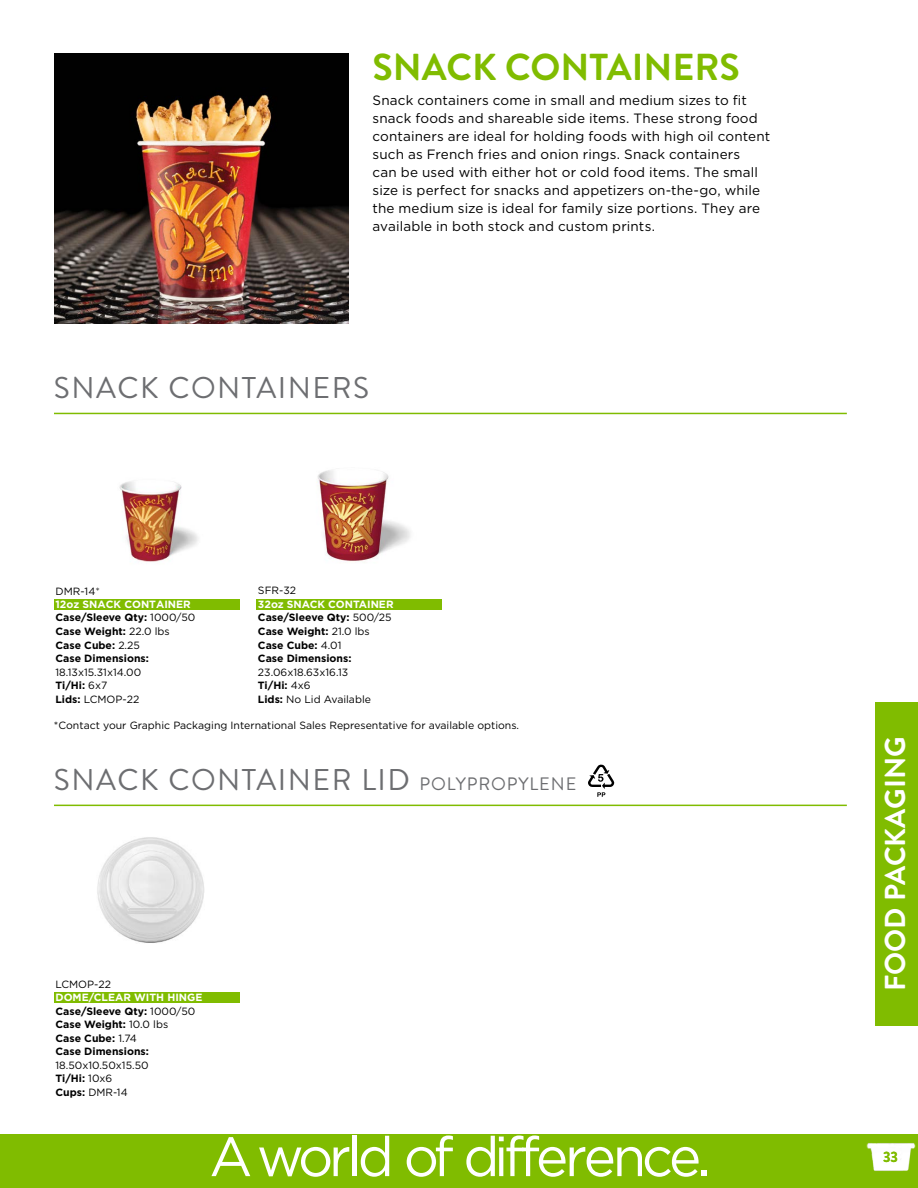
<style>
.page{position:relative;width:918px;height:1188px;background:#fff}
.page>*{position:absolute;margin:0;border:0;box-sizing:border-box;transform-origin:0 0}
.t1{font:700 37.5px "Brandon Grotesque";color:#80bc00}
.t2{font:30px "Brandon Grotesque";letter-spacing:.05em;color:#6d6e71}
.t3{font:700 28.8px "Brandon Grotesque";color:#fff}
.t4{font:700 15px "Brandon Grotesque";color:#80bc00;scale:.95 1}
.t5{font:13.5px/18px "Gotham";letter-spacing:.01em;color:#000}
.t6{font:700 10.5px/13.5px "Gotham";color:#000}
.t7{font:10.5px/13.5px "Gotham";color:#000}
.s1{color:#fff}
.s2{font-weight:400}
.s3{font-weight:700}
.s4{font-weight:300}
.s5{font-size:18px}
</style>
<div class="page">
<div style="left:0;top:1134px;width:918px;height:54px;background:#80bc00"></div>
<div style="left:876px;top:702px;width:42px;height:324px;background:#80bc00"></div>
<svg style="left:211px;top:1137px;width:39px;height:39px"></svg>
<svg style="left:259px;top:1147px;width:90px;height:30px"></svg>
<hr style="left:353px;top:1136px;width:4px;height:40px;background:#fff">
<svg style="left:361px;top:1136px;width:28px;height:41px"></svg>
<svg style="left:407px;top:1136px;width:46px;height:41px"></svg>
<svg style="left:466px;top:1136px;width:241px;height:41px"></svg>
<img style="left:54px;top:54px;width:294px;height:270px">
<hr style="left:54px;top:805px;width:793px;height:1px;background:#80bc00">
<div style="left:54px;top:992px;width:186px;height:11px;background:#80bc00"></div>
<img style="left:97px;top:837px;width:107px;height:106px">
<hr style="left:54px;top:413px;width:793px;height:1px;background:#80bc00">
<div style="left:54px;top:599px;width:186px;height:11px;background:#80bc00"></div>
<div style="left:256px;top:599px;width:186px;height:11px;background:#80bc00"></div>
<img style="left:119px;top:481px;width:79px;height:81px">
<img style="left:316px;top:470px;width:94px;height:92px">
<svg style="left:588px;top:764px;width:26px;height:33px"></svg>
<img style="left:866px;top:1142px;width:50px;height:29px">
<h1 class="t1" style="left:373px;top:41px;width:369px">SNACK CONTAINERS</h1>
<p class="t5" style="left:373px;top:91px;width:399px">Snack containers come in small and medium sizes to fit snack foods and shareable side items. These strong food containers are ideal for holding foods with high oil content such as French fries and onion rings. Snack containers<br>can be used with either hot or cold food items. The small size is perfect for snacks and appetizers on-the-go, while the medium size is ideal for family size portions. They are available in both stock and custom prints.</p>
<h2 class="t2" style="left:54px;top:367px;width:317px">SNACK CONTAINERS</h2>
<p class="t7" style="left:258px;top:584px;width:40px">SFR-32</p>
<p class="t6" style="left:258px;top:597px;width:137px"><span class="s1">32oz SNACK CONTAINER<br></span>Case/Sleeve Qty: <span class="s2">500/25<br></span>Case Weight: <span class="s2">21.0 lbs<br></span>Case Cube: <span class="s2">4.01<br></span>Case Dimensions:</p>
<p class="t7" style="left:258px;top:665px;width:115px">23.06x18.63x16.13<br><span class="s3">Ti/Hi:</span> 4x6<br><span class="s3">Lids:</span> No Lid Available</p>
<p class="t7" style="left:54px;top:718px;width:467px">*Contact your Graphic Packaging International Sales Representative for available options.</p>
<p class="t6" style="left:55px;top:584px;width:141px"><span class="s2">DMR-14</span><span class="s4">*<br></span><span class="s1">12oz SNACK CONTAINER<br></span>Case/Sleeve Qty: <span class="s2">1000/50<br></span>Case Weight: <span class="s2">22.0 lbs<br></span>Case Cube: <span class="s2">2.25<br></span>Case Dimensions:</p>
<p class="t7" style="left:55px;top:665px;width:87px">18.13x15.31x14.00<br><span class="s3">Ti/Hi:</span> 6x7<br><span class="s3">Lids:</span> LCMOP-22</p>
<h2 class="t2" style="left:54px;top:759px;width:524px">SNACK CONTAINER LID <span class="s5">POLYPROPYLENE</span></h2>
<p class="t7" style="left:55px;top:977px;width:57px">LCMOP-22</p>
<p class="t6" style="left:55px;top:991px;width:149px"><span class="s1">DOME/CLEAR WITH HINGE<br></span>Case/Sleeve Qty: <span class="s2">1000/50<br></span>Case Weight: <span class="s2">10.0 lbs<br></span>Case Cube: <span class="s2">1.74<br></span>Case Dimensions:</p>
<p class="t7" style="left:55px;top:1058px;width:95px">18.50x10.50x15.50<br><span class="s3">Ti/Hi:</span> 10x6<br><span class="s3">Cups:</span> DMR-14</p>
<h3 class="t3" style="left:875px;top:991px;width:256px;rotate:-90deg">FOOD PACKAGING</h3>
<p class="t4" style="left:883px;top:1147px;width:17px">33</p>
</div>
